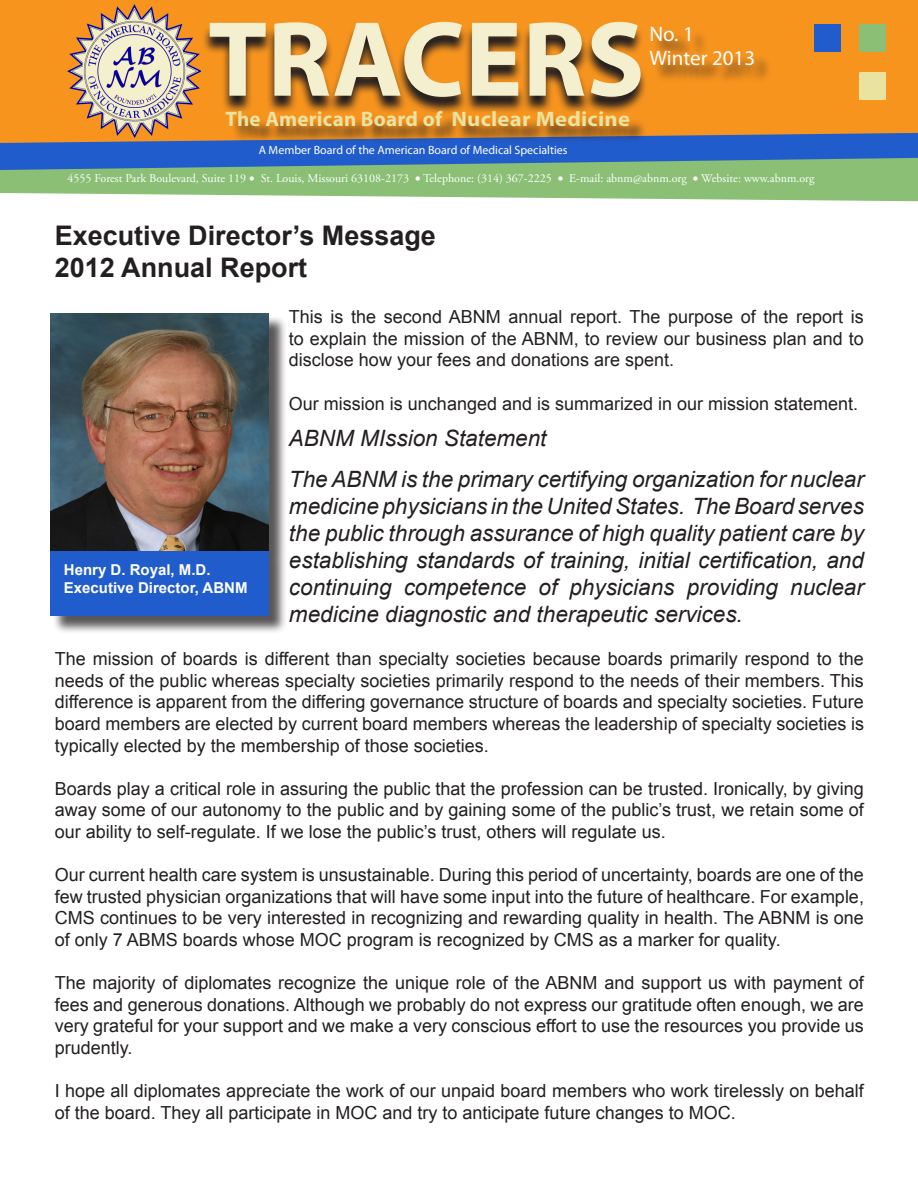
<style>
.page{position:relative;width:918px;height:1188px;background:#fff}
.page>*{position:absolute;margin:0;border:0;box-sizing:border-box;transform-origin:0 0}
.t1{font:700 108px "Myriad Pro";color:#f4f0cf}
.Closing{font:700 27px "Arial";color:#231f20}
.Closing-2{font:italic 22.5px/27px "Arial";color:#231f20;text-align:justify}
.t2{font:700 21px "Myriad Pro";letter-spacing:.01em;color:#eae29f}
.Masthead{font:21px "Myriad Pro";color:#fff}
.Closing-3{font:18px/21.6px "Arial";color:#231f20;text-align:justify}
.Closing-4{font:700 15px "Arial";color:#fff}
.Telephone{font:12px "Adobe Garamond Pro";color:#fff}
.Telephone-2{font:12px "Myriad Pro";color:#fff}
</style>
<div class="page">
<div style="left:0;top:0;width:918px;height:133px;background:#f7941e"></div>
<svg style="left:0;top:133px;width:918px;height:68px;background:#6d9c9c"></svg>
<div style="left:859px;top:24px;width:26px;height:28px;background:#8abf75"></div>
<div style="left:859px;top:72px;width:26px;height:28px;background:#eae29f"></div>
<div style="left:814px;top:24px;width:27px;height:28px;background:#215ccd"></div>
<svg style="left:202px;top:24px;width:446px;height:91px;background:#a0631e"></svg>
<div style="left:652px;top:29px;width:120px;height:54px;background:#231f20;opacity:.75"></div>
<img style="left:68px;top:5px;width:133px;height:133px">
<div style="left:228px;top:113px;width:418px;height:31px;background:#231f20;opacity:.75"></div>
<div style="left:53px;top:315px;width:235px;height:319px;background:#231f20;opacity:.75"></div>
<div style="left:50px;top:551px;width:219px;height:65px;background:#215ccd"></div>
<img style="left:50px;top:313px;width:219px;height:238px">
<p class="t1" style="left:208px;top:-11px;width:438px">TRACERS</p>
<p class="Masthead" style="left:649px;top:21px;width:46px">No. 1</p>
<p class="Masthead" style="left:649px;top:45px;width:107px">Winter 2013</p>
<p class="t2" style="left:226px;top:105px;width:406px">The American Board of Nuclear Medicine</p>
<p class="Telephone-2" style="left:259px;top:143px;width:310px">A Member Board of the American Board of Medical Specialties</p>
<p class="Telephone" style="left:68px;top:171px;width:749px">4555 Forest Park Boulevard, Suite 119 • St. Louis, Missouri 63108-2173 • Telephone: (314) 367-2225 • E-mail: abnm@abnm.org • Website: www.abnm.org</p>
<p class="Closing" style="left:55px;top:217px;width:383px">Executive Director’s Message</p>
<p class="Closing" style="left:55px;top:250px;width:254px">2012 Annual Report</p>
<p class="Closing-3" style="left:289px;top:306px;width:577px">This is the second ABNM annual report. The purpose of the report is to explain the mission of the ABNM, to review our business plan and to disclose how your fees and donations are spent.</p>
<p class="Closing-3" style="left:289px;top:393px;width:571px">Our mission is unchanged and is summarized in our mission statement.</p>
<p class="Closing-2" style="left:289px;top:424px;width:259px">ABNM MIssion Statement</p>
<p class="Closing-2" style="left:289px;top:466px;width:577px">The ABNM is the primary certifying organization for nuclear medicine physicians in the United States. The Board serves the public through assurance of high quality patient care by establishing standards of training, initial certification, and continuing competence of physicians providing nuclear medicine diagnostic and therapeutic services.</p>
<p class="Closing-3" style="left:55px;top:648px;width:811px">The mission of boards is different than specialty societies because boards primarily respond to the needs of the public whereas specialty societies primarily respond to the needs of their members. This difference is apparent from the differing governance structure of boards and specialty societies. Future board members are elected by current board members whereas the leadership of specialty societies is typically elected by the membership of those societies.</p>
<p class="Closing-3" style="left:55px;top:778px;width:811px">Boards play a critical role in assuring the public that the profession can be trusted. Ironically, by giving away some of our autonomy to the public and by gaining some of the public’s trust, we retain some of our ability to self-regulate. If we lose the public’s trust, others will regulate us.</p>
<p class="Closing-3" style="left:55px;top:864px;width:811px">Our current health care system is unsustainable. During this period of uncertainty, boards are one of the few trusted physician organizations that will have some input into the future of healthcare. For example, CMS continues to be very interested in recognizing and rewarding quality in health. The ABNM is one of only 7 ABMS boards whose MOC program is recognized by CMS as a marker for quality.</p>
<p class="Closing-3" style="left:55px;top:972px;width:811px">The majority of diplomates recognize the unique role of the ABNM and support us with payment of fees and generous donations. Although we probably do not express our gratitude often enough, we are very grateful for your support and we make a very conscious effort to use the resources you provide us prudently.</p>
<p class="Closing-3" style="left:55px;top:1080px;width:811px">I hope all diplomates appreciate the work of our unpaid board members who work tirelessly on behalf of the board. They all participate in MOC and try to anticipate future changes to MOC.</p>
<p class="Closing-4" style="left:64px;top:560px;width:148px">Henry D. Royal, M.D.</p>
<p class="Closing-4" style="left:64px;top:578px;width:185px">Executive Director, ABNM</p>
</div>
